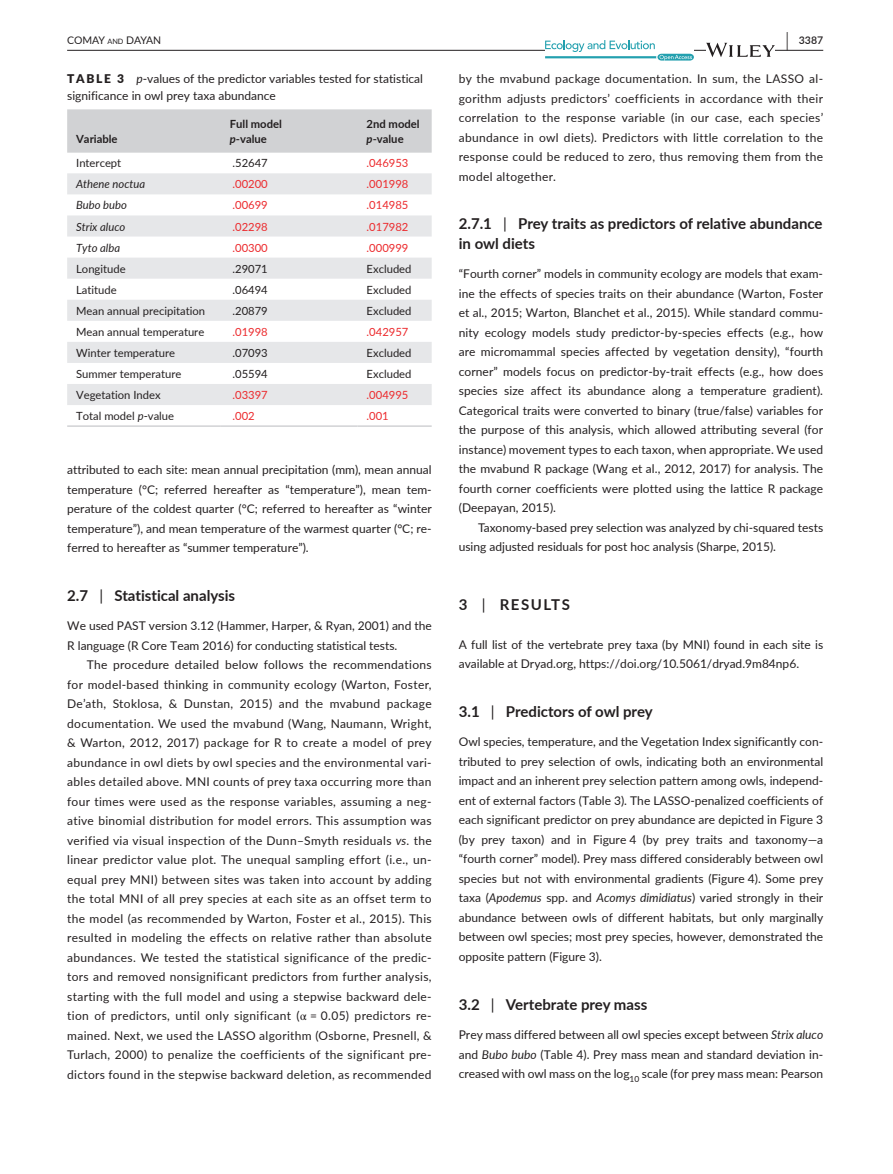
<style>
.page{position:relative;width:893px;height:1174px;background:#fff}
.page>*{position:absolute;margin:0;border:0;box-sizing:border-box;transform-origin:0 0}
.t1{font:600 19.5px "Lato";color:#231f20;scale:.48 1}
.t2{font:700 15px/19.5px "Lato";color:#231f20}
.t3{font:700 15px "Lato";letter-spacing:.1em;color:#231f20}
.t4{font:12px/19.5px "Lato";color:#231f20;text-align:justify}
.t5{font:11.25px "Lato";color:#231f20}
.t6{font:11.25px "Lato";color:#ec2a2d}
.t7{font:700 11.25px/15.8px "Lato";color:#231f20}
.t8{font:italic 11.25px "Lato";color:#231f20}
.t9{font:10.5px "Lato";letter-spacing:-.015em;color:#231f20}
.t10{font:600 10.5px "Lato";color:#231f20}
.s1{font-size:7.35px}
.s2{font-weight:900}
.s3{font-style:italic}
.s4{font-weight:400}
.s5{font-family:"STIX"}
</style>
<div class="page">
<hr style="left:67px;top:50px;width:756px;height:1px;background:#231f20">
<svg style="left:545px;top:40px;width:149px;height:21px"></svg>
<svg style="left:706px;top:43px;width:69px;height:14px"></svg>
<div style="left:67px;top:109px;width:365px;height:44px;background:#d1d2d4"></div>
<svg style="left:67px;top:173px;width:365px;height:232px;fill:#e6e7e9"></svg>
<hr style="left:67px;top:425px;width:154px;height:2px;background:#d1d2d4">
<hr style="left:221px;top:425px;width:137px;height:2px;background:#d1d2d4">
<hr style="left:358px;top:425px;width:74px;height:2px;background:#d1d2d4">
<h1 class="t1" style="left:786px;top:26px;width:7px">|</h1>
<p class="t9" style="left:67px;top:33px;width:94px">COMAY <span class="s1">and</span> DAYAN</p>
<p class="t10" style="left:799px;top:33px;width:26px">3387</p>
<p class="t4" style="left:67px;top:70px;width:357px;line-height:16.5px"><span class="s2">TABLE 3</span> <span class="s3">p</span>-values of the predictor variables tested for statistical significance in owl prey taxa abundance</p>
<p class="t7" style="left:76px;top:131px;width:43px">Variable</p>
<p class="t7" style="left:230px;top:115px;width:54px">Full model <span class="s3">p</span>-value</p>
<p class="t7" style="left:367px;top:115px;width:55px">2nd model <span class="s3">p</span>-value</p>
<p class="t5" style="left:76px;top:155px;width:47px">Intercept</p>
<p class="t5" style="left:232px;top:155px;width:37px">.52647</p>
<p class="t6" style="left:367px;top:155px;width:43px">.046953</p>
<p class="t8" style="left:76px;top:176px;width:70px">Athene noctua</p>
<p class="t6" style="left:232px;top:176px;width:37px">.00200</p>
<p class="t6" style="left:367px;top:176px;width:43px">.001998</p>
<p class="t8" style="left:76px;top:197px;width:52px">Bubo bubo</p>
<p class="t6" style="left:232px;top:197px;width:37px">.00699</p>
<p class="t6" style="left:367px;top:197px;width:43px">.014985</p>
<p class="t8" style="left:76px;top:218px;width:51px">Strix aluco</p>
<p class="t6" style="left:232px;top:218px;width:37px">.02298</p>
<p class="t6" style="left:367px;top:218px;width:43px">.017982</p>
<p class="t8" style="left:76px;top:239px;width:45px">Tyto alba</p>
<p class="t6" style="left:232px;top:239px;width:37px">.00300</p>
<p class="t6" style="left:367px;top:239px;width:43px">.000999</p>
<p class="t5" style="left:76px;top:260px;width:51px">Longitude</p>
<p class="t5" style="left:232px;top:260px;width:37px">.29071</p>
<p class="t5" style="left:367px;top:260px;width:46px">Excluded</p>
<p class="t5" style="left:76px;top:282px;width:42px">Latitude</p>
<p class="t5" style="left:232px;top:282px;width:37px">.06494</p>
<p class="t5" style="left:367px;top:282px;width:46px">Excluded</p>
<p class="t5" style="left:76px;top:303px;width:131px">Mean annual precipitation</p>
<p class="t5" style="left:232px;top:303px;width:37px">.20879</p>
<p class="t5" style="left:367px;top:303px;width:46px">Excluded</p>
<p class="t5" style="left:76px;top:324px;width:130px">Mean annual temperature</p>
<p class="t6" style="left:232px;top:324px;width:37px">.01998</p>
<p class="t6" style="left:367px;top:324px;width:43px">.042957</p>
<p class="t5" style="left:76px;top:345px;width:101px">Winter temperature</p>
<p class="t5" style="left:232px;top:345px;width:37px">.07093</p>
<p class="t5" style="left:367px;top:345px;width:46px">Excluded</p>
<p class="t5" style="left:76px;top:366px;width:107px">Summer temperature</p>
<p class="t5" style="left:232px;top:366px;width:37px">.05594</p>
<p class="t5" style="left:367px;top:366px;width:46px">Excluded</p>
<p class="t5" style="left:76px;top:387px;width:86px">Vegetation Index</p>
<p class="t6" style="left:232px;top:387px;width:37px">.03397</p>
<p class="t6" style="left:367px;top:387px;width:43px">.004995</p>
<p class="t5" style="left:76px;top:408px;width:99px">Total model <span class="s3">p</span>-value</p>
<p class="t6" style="left:232px;top:408px;width:24px">.002</p>
<p class="t6" style="left:367px;top:408px;width:24px">.001</p>
<p class="t4" style="left:67px;top:459px;width:366px">attributed to each site: mean annual precipitation (mm), mean annual temperature (°C; referred hereafter as “temperature”), mean tem&shy;perature of the coldest quarter (°C; referred to hereafter as “winter temperature”), and mean temperature of the warmest quarter (°C; re&shy;ferred to hereafter as “summer temperature”).</p>
<p class="t2" style="left:67px;top:585px;width:169px">2.7 <span class="s4">|</span> Statistical analysis</p>
<p class="t4" style="left:67px;top:615px;width:366px">We used PAST version 3.12 (Hammer, Harper, &amp; Ryan, 2001) and the<br>R language (R Core Team 2016) for conducting statistical tests.</p>
<p class="t4" style="left:67px;top:654px;width:366px;text-indent:20px">The procedure detailed below follows the recommendations for model-based thinking in community ecology (Warton, Foster, De’ath, Stoklosa, &amp; Dunstan, 2015) and the mvabund package documentation. We used the mvabund (Wang, Naumann, Wright, &amp; Warton, 2012, 2017) package for R to create a model of prey abundance in owl diets by owl species and the environmental vari&shy;ables detailed above. MNI counts of prey taxa occurring more than four times were used as the response variables, assuming a neg&shy;ative binomial distribution for model errors. This assumption was verified via visual inspection of the Dunn–Smyth residuals <span class="s3">vs.</span> the linear predictor value plot. The unequal sampling effort (i.e., un&shy;equal prey MNI) between sites was taken into account by adding the total MNI of all prey species at each site as an offset term to the model (as recommended by Warton, Foster et al., 2015). This resulted in modeling the effects on relative rather than absolute abundances. We tested the statistical significance of the predic&shy;tors and removed nonsignificant predictors from further analysis, starting with the full model and using a stepwise backward dele&shy;tion of predictors, until only significant (<span class="s5">α</span> = 0.05) predictors re&shy;mained. Next, we used the LASSO algorithm (Osborne, Presnell, &amp; Turlach, 2000) to penalize the coefficients of the significant pre&shy;dictors found in the stepwise backward deletion, as recommended</p>
<p class="t4" style="left:459px;top:68px;width:366px">by the mvabund package documentation. In sum, the LASSO al&shy;gorithm adjusts predictors’ coefficients in accordance with their correlation to the response variable (in our case, each species’ abundance in owl diets). Predictors with little correlation to the response could be reduced to zero, thus removing them from the model altogether.</p>
<p class="t2" style="left:459px;top:213px;width:365px">2.7.1 <span class="s4">|</span> Prey traits as predictors of relative abundance in owl diets</p>
<p class="t4" style="left:459px;top:263px;width:366px">“Fourth corner” models in community ecology are models that exam&shy;ine the effects of species traits on their abundance (Warton, Foster et al., 2015; Warton, Blanchet et al., 2015). While standard commu&shy;nity ecology models study predictor-by-species effects (e.g., how are micromammal species affected by vegetation density), “fourth corner” models focus on predictor-by-trait effects (e.g., how does species size affect its abundance along a temperature gradient).<br>Categorical traits were converted to binary (true/false) variables for the purpose of this analysis, which allowed attributing several (for instance) movement types to each taxon, when appropriate. We used the mvabund R package (Wang et al., 2012, 2017) for analysis. The fourth corner coefficients were plotted using the lattice R package (Deepayan, 2015).</p>
<p class="t4" style="left:459px;top:517px;width:366px;text-indent:19px">Taxonomy-based prey selection was analyzed by chi-squared tests using adjusted residuals for post hoc analysis (Sharpe, 2015).</p>
<p class="t3" style="left:459px;top:593px;width:113px">3 <span class="s4">|</span> RESULTS</p>
<p class="t4" style="left:459px;top:634px;width:366px">A full list of the vertebrate prey taxa (by MNI) found in each site is available at Dryad.org, https://doi.org/10.5061/dryad.9m84np6.</p>
<p class="t2" style="left:459px;top:701px;width:195px">3.1 <span class="s4">|</span> Predictors of owl prey</p>
<p class="t4" style="left:459px;top:731px;width:366px">Owl species, temperature, and the Vegetation Index significantly con&shy;tributed to prey selection of owls, indicating both an environmental impact and an inherent prey selection pattern among owls, independ&shy;ent of external factors (Table 3). The LASSO-penalized coefficients of each significant predictor on prey abundance are depicted in Figure 3 (by prey taxon) and in Figure 4 (by prey traits and taxonomy—a “fourth corner” model). Prey mass differed considerably between owl species but not with environmental gradients (Figure 4). Some prey taxa (<span class="s3">Apodemus</span> spp. and <span class="s3">Acomys dimidiatus</span>) varied strongly in their abundance between owls of different habitats, but only marginally between owl species; most prey species, however, demonstrated the opposite pattern (Figure 3).</p>
<p class="t2" style="left:459px;top:993px;width:190px">3.2 <span class="s4">|</span> Vertebrate prey mass</p>
<p class="t4" style="left:459px;top:1024px;width:366px">Prey mass differed between all owl species except between <span class="s3">Strix aluco </span>and <span class="s3">Bubo bubo</span> (Table 4). Prey mass mean and standard deviation in&shy;creased with owl mass on the log<sub>10</sub> scale (for prey mass mean: Pearson</p>
</div>
